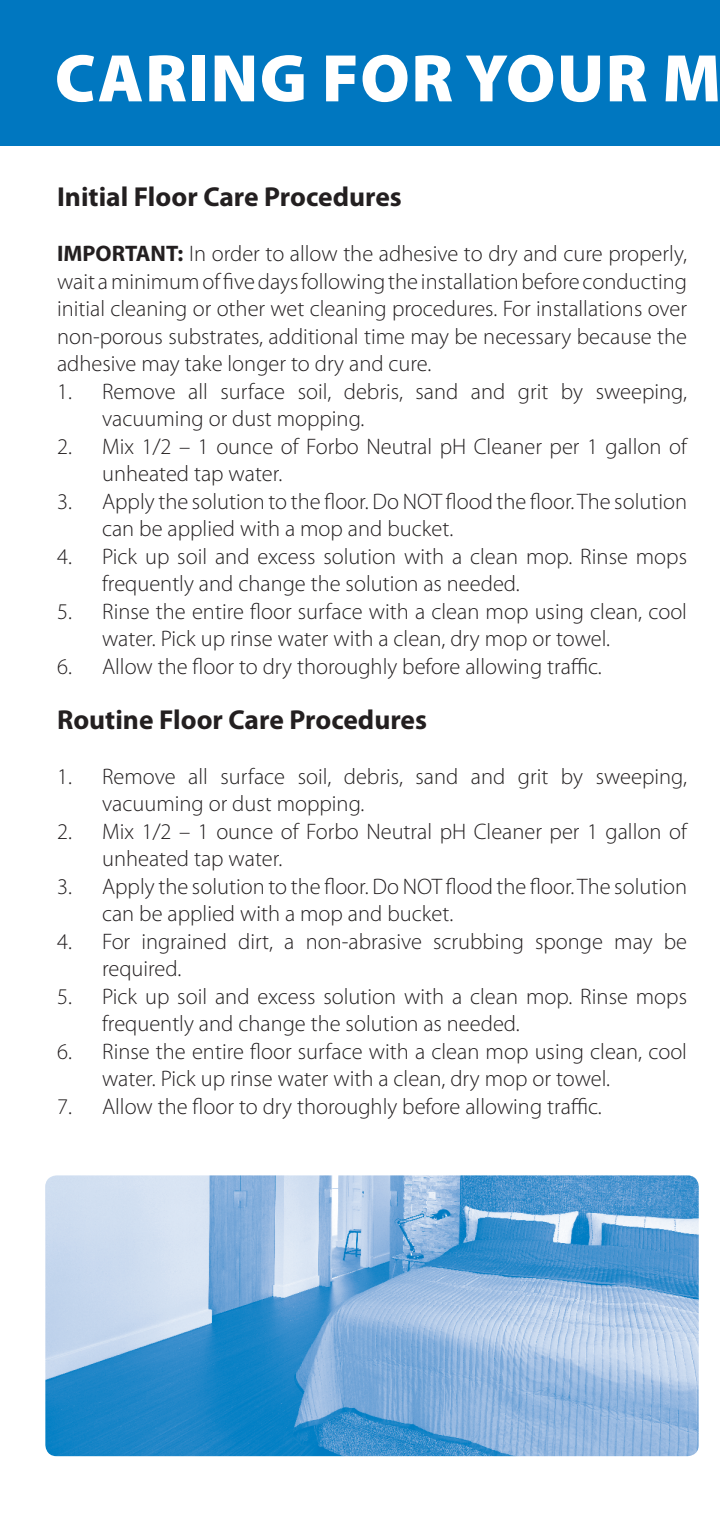
<style>
.page{position:relative;width:720px;height:1530px;background:#fff}
.page>*{position:absolute;margin:0;border:0;box-sizing:border-box;transform-origin:0 0}
.t1{font:900 68px "Myriad Pro";letter-spacing:.02em;color:#fff}
.t2{font:700 27.5px "Myriad Pro";color:#231f20}
.t3{font:300 22.5px/27.5px "Myriad Pro";color:#231f20}
.s1{font-weight:700}
</style>
<div class="page">
<div style="left:0;top:0;width:720px;height:146px;background:#0077c0"></div>
<img style="left:45px;top:1175px;width:654px;height:281px">
<p class="t1" style="left:55px;top:33px;width:668px">CARING FOR YOUR M</p>
<p class="t2" style="left:57px;top:179px;width:346px">Initial Floor Care Procedures</p>
<p class="t3" style="left:57px;top:240px;width:632px;text-align:justify"><span class="s1">IMPORTANT:</span> In order to allow the adhesive to dry and cure properly, wait a minimum of five days following the installation before conducting initial cleaning or other wet cleaning procedures. For installations over non-porous substrates, additional time may be necessary because the adhesive may take longer to dry and cure.</p>
<p class="t3" style="left:102px;top:377px;width:586px;text-indent:-45px">1. Remove all surface soil, debris, sand and grit by sweeping, vacuuming or dust mopping.</p>
<p class="t3" style="left:102px;top:432px;width:586px;text-indent:-45px">2. Mix 1/2 – 1 ounce of Forbo Neutral pH Cleaner per 1 gallon of unheated tap water.</p>
<p class="t3" style="left:102px;top:487px;width:587px;text-indent:-45px">3. Apply the solution to the floor. Do NOT flood the floor. The solution can be applied with a mop and bucket.</p>
<p class="t3" style="left:102px;top:542px;width:587px;text-indent:-45px">4. Pick up soil and excess solution with a clean mop. Rinse mops frequently and change the solution as needed.</p>
<p class="t3" style="left:102px;top:597px;width:587px;text-indent:-45px">5. Rinse the entire floor surface with a clean mop using clean, cool water. Pick up rinse water with a clean, dry mop or towel.</p>
<p class="t3" style="left:57px;top:652px;width:546px">6. Allow the floor to dry thoroughly before allowing traffic.</p>
<p class="t2" style="left:57px;top:701px;width:372px">Routine Floor Care Procedures</p>
<p class="t3" style="left:102px;top:762px;width:586px;text-indent:-45px">1. Remove all surface soil, debris, sand and grit by sweeping, vacuuming or dust mopping.</p>
<p class="t3" style="left:102px;top:817px;width:586px;text-indent:-45px">2. Mix 1/2 – 1 ounce of Forbo Neutral pH Cleaner per 1 gallon of unheated tap water.</p>
<p class="t3" style="left:102px;top:872px;width:587px;text-indent:-45px">3. Apply the solution to the floor. Do NOT flood the floor. The solution can be applied with a mop and bucket.</p>
<p class="t3" style="left:102px;top:927px;width:587px;text-indent:-45px">4. For ingrained dirt, a non-abrasive scrubbing sponge may be required.</p>
<p class="t3" style="left:102px;top:982px;width:587px;text-indent:-45px">5. Pick up soil and excess solution with a clean mop. Rinse mops frequently and change the solution as needed.</p>
<p class="t3" style="left:102px;top:1037px;width:587px;text-indent:-45px">6. Rinse the entire floor surface with a clean mop using clean, cool water. Pick up rinse water with a clean, dry mop or towel.</p>
<p class="t3" style="left:57px;top:1092px;width:546px">7. Allow the floor to dry thoroughly before allowing traffic.</p>
</div>
